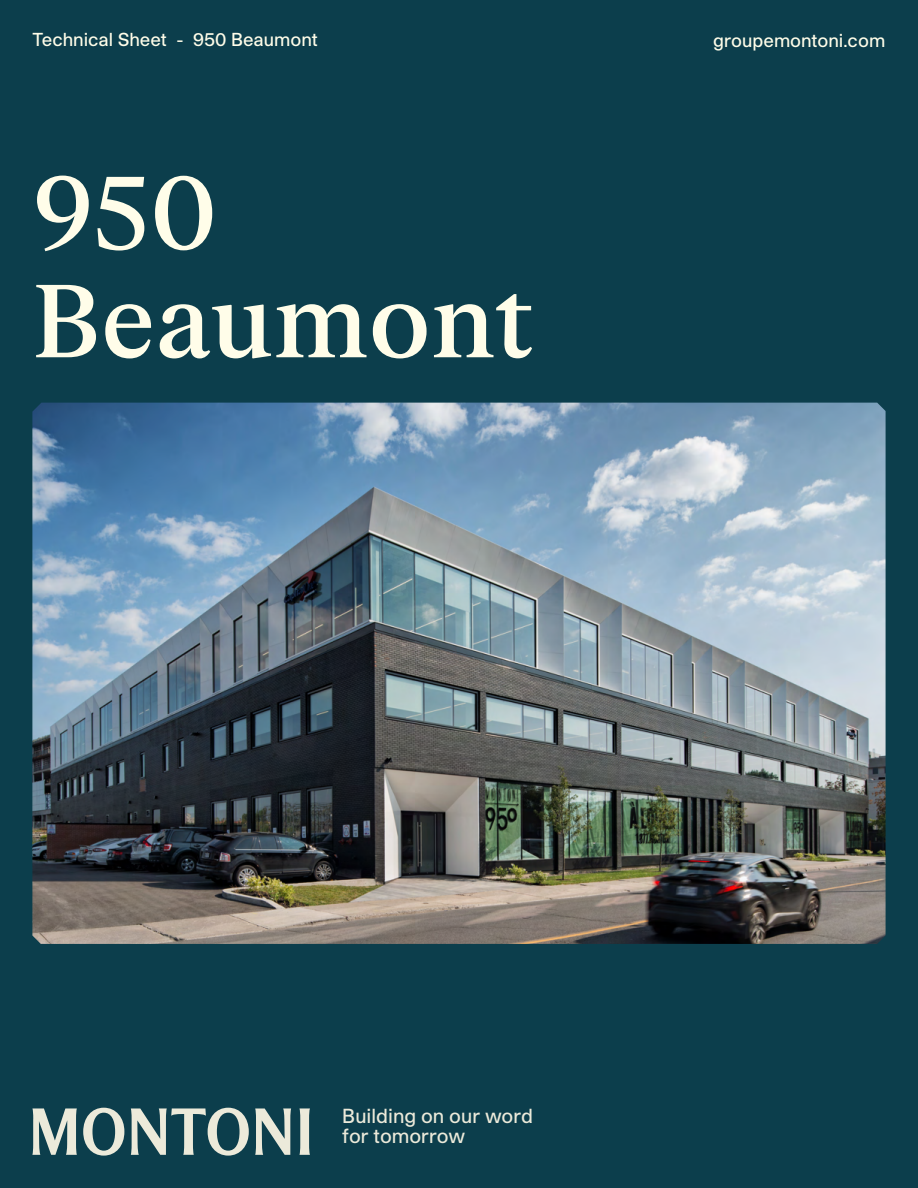
<style>
.page{position:relative;width:918px;height:1188px;background:#0c3e4c}
.page>*{position:absolute;margin:0;border:0;box-sizing:border-box;transform-origin:0 0}
.t1{font:500 100.5px/108px "FK Roman Standard";color:#fffde9}
.t2{font:500 19.5px/19.5px "Studio Pro";color:#eceada}
.t3{font:500 18px "Studio Pro";color:#fffde9}
</style>
<div class="page">
<svg style="left:32px;top:1108px;width:45px;height:47px"></svg>
<svg style="left:83px;top:1108px;width:41px;height:48px"></svg>
<svg style="left:299px;top:1108px;width:11px;height:47px"></svg>
<svg style="left:131px;top:1108px;width:118px;height:48px"></svg>
<svg style="left:255px;top:1108px;width:36px;height:47px"></svg>
<img style="left:32px;top:403px;width:854px;height:541px">
<p class="t3" style="left:32px;top:27px;width:287px">Technical Sheet - 950 Beaumont</p>
<p class="t1" style="left:32px;top:153px;width:503px">950<br>Beaumont</p>
<p class="t3" style="left:713px;top:28px;width:174px">groupemontoni.com</p>
<p class="t2" style="left:342px;top:1106px;width:192px">Building on our word for tomorrow</p>
</div>
